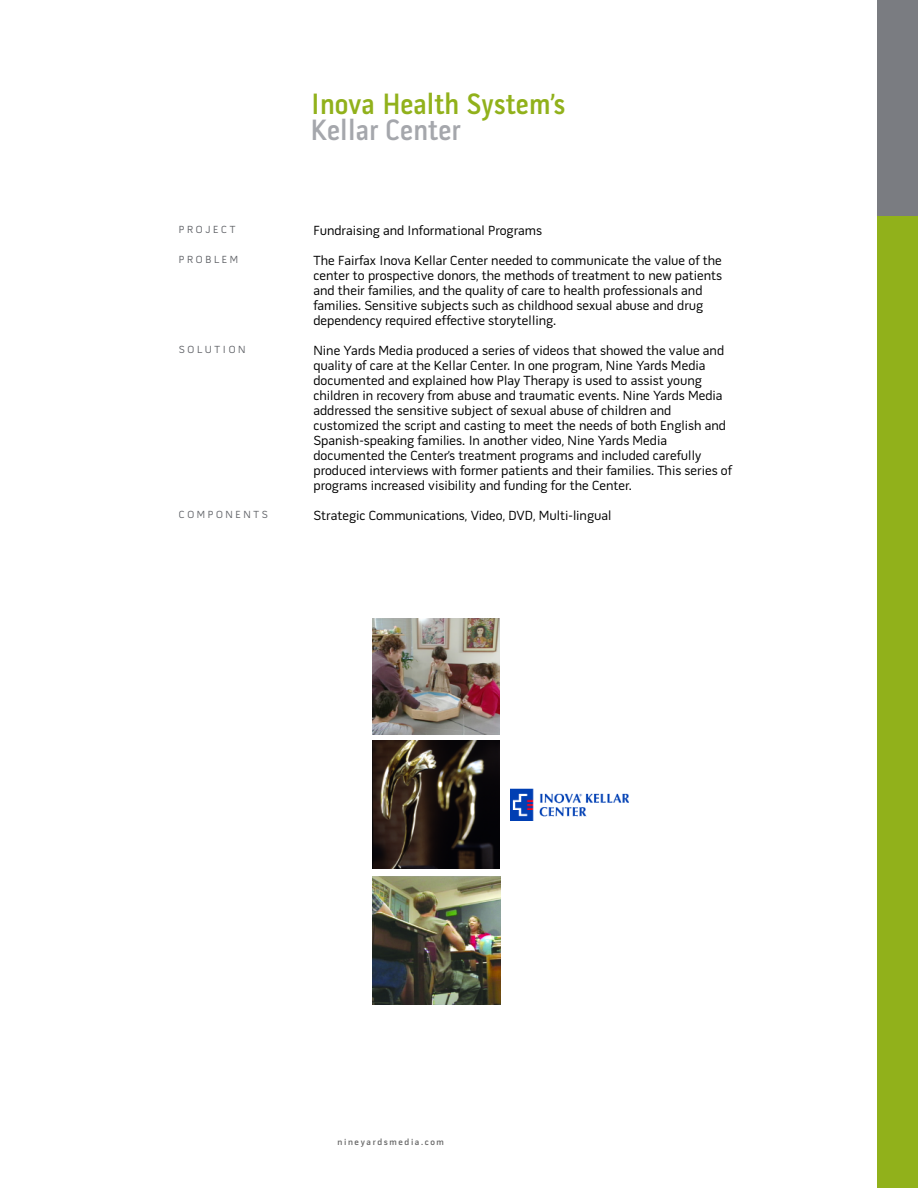
<style>
.page{position:relative;width:918px;height:1188px;background:#fff}
.page>*{position:absolute;margin:0;border:0;box-sizing:border-box;transform-origin:0 0}
.t1{font:600 30px "Pill Gothic Cn 300 mg";color:#91b11b}
.t2{font:600 30px "Pill Gothic Cn 300 mg";color:#a5a7ac}
.t3{font:13.5px/15px "Pill Gothic 600 mg";color:#000}
.t4{font:10.5px "Pill Gothic 600 mg";letter-spacing:.25em;color:#616368}
.t5{font:600 9px "Pill Gothic 600 mg";letter-spacing:.185em;color:#666}
</style>
<div class="page">
<img style="left:372px;top:619px;width:128px;height:116px">
<img style="left:372px;top:877px;width:129px;height:128px">
<img style="left:372px;top:741px;width:128px;height:128px">
<img style="left:511px;top:788px;width:118px;height:33px">
<div style="left:878px;top:0;width:40px;height:1188px;background:#91b11b"></div>
<div style="left:878px;top:0;width:40px;height:216px;background:#7a7c81"></div>
<p class="t4" style="left:179px;top:226px;width:58px">PROJECT</p>
<p class="t4" style="left:179px;top:256px;width:61px">PROBLEM</p>
<p class="t4" style="left:179px;top:346px;width:68px">SOLUTION</p>
<p class="t4" style="left:179px;top:511px;width:91px">COMPONENTS</p>
<h1 class="t1" style="left:311px;top:94px;width:256px">Inova Health System’s</h1>
<h1 class="t2" style="left:311px;top:119px;width:152px">Kellar Center</h1>
<p class="t3" style="left:313px;top:224px;width:230px">Fundraising and Informational Programs</p>
<p class="t3" style="left:313px;top:254px;width:410px">The Fairfax Inova Kellar Center needed to communicate the value of the center to prospective donors, the methods of treatment to new patients and their families, and the quality of care to health professionals and families. Sensitive subjects such as childhood sexual abuse and drug dependency required effective storytelling.</p>
<p class="t3" style="left:313px;top:344px;width:420px">Nine Yards Media produced a series of videos that showed the value and quality of care at the Kellar Center. In one program, Nine Yards Media documented and explained how Play Therapy is used to assist young children in recovery from abuse and traumatic events. Nine Yards Media addressed the sensitive subject of sexual abuse of children and customized the script and casting to meet the needs of both English and Spanish-speaking families. In another video, Nine Yards Media documented the Center’s treatment programs and included carefully produced interviews with former patients and their families. This series of programs increased visibility and funding for the Center.</p>
<p class="t3" style="left:313px;top:509px;width:299px">Strategic Communications, Video, DVD, Multi-lingual</p>
<p class="t5" style="left:338px;top:1139px;width:108px">nineyardsmedia.com</p>
</div>
